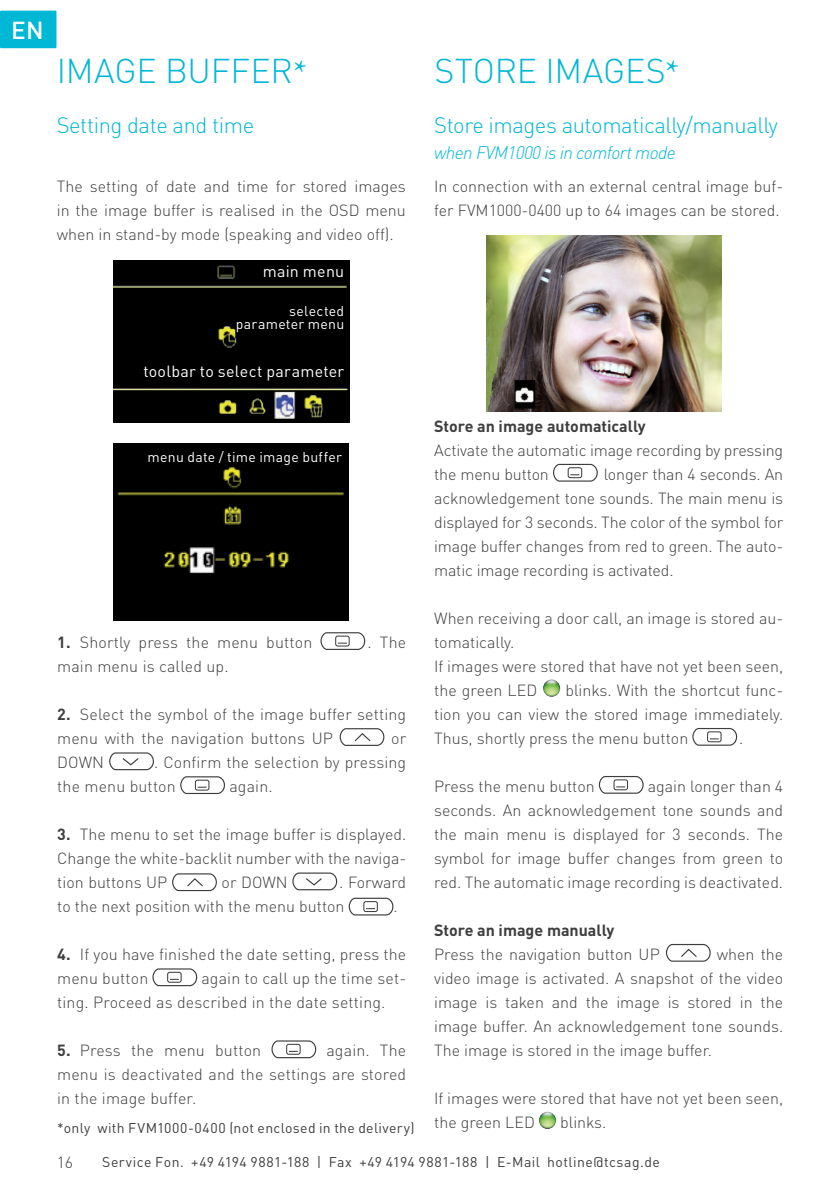
<style>
.page{position:relative;width:840px;height:1191px;background:#fff}
.page>*{position:absolute;margin:0;border:0;box-sizing:border-box;transform-origin:0 0}
.t1{font:300 34px "DIN Pro";letter-spacing:-.005em;color:#00b7d6}
.t2{font:500 24.2px "DIN Pro";color:#fff}
.t3{font:300 22px "DIN Pro";letter-spacing:-.02em;color:#00b7d6}
.t4{font:italic 300 18px "DIN Pro";letter-spacing:-.03em;color:#00b7d6}
.t5{font:300 16px/24px "DIN Pro";color:#3e3e3f}
.t6{font:700 16px "DIN Pro";color:#3e3e3f}
.t7{font:16px "DIN Pro";letter-spacing:.015em;color:#fff}
.t8{font:14px "DIN Pro";letter-spacing:.025em;color:#3e3e3f}
.t9{font:14px/13.4px "DIN Pro";letter-spacing:.02em;color:#fff;text-align:right}
.s1{font-family:"Minion Pro";font-weight:400}
.s2{font-weight:700}
</style>
<div class="page">
<div style="left:0;top:11px;width:56px;height:37px;background:#00b7d6"></div>
<img style="left:113px;top:261px;width:236px;height:161px">
<img style="left:113px;top:444px;width:235px;height:176px">
<svg style="left:320px;top:632px;width:45px;height:18px"></svg>
<svg style="left:339px;top:728px;width:46px;height:18px"></svg>
<svg style="left:109px;top:752px;width:45px;height:19px"></svg>
<svg style="left:180px;top:776px;width:45px;height:18px"></svg>
<svg style="left:172px;top:873px;width:45px;height:18px"></svg>
<svg style="left:292px;top:872px;width:45px;height:19px"></svg>
<svg style="left:348px;top:897px;width:46px;height:19px"></svg>
<svg style="left:152px;top:968px;width:46px;height:18px"></svg>
<svg style="left:271px;top:1040px;width:45px;height:18px"></svg>
<img style="left:486px;top:235px;width:235px;height:177px">
<svg style="left:553px;top:463px;width:45px;height:19px"></svg>
<img style="left:542px;top:679px;width:17px;height:17px;border-radius:9px">
<svg style="left:692px;top:728px;width:45px;height:18px"></svg>
<svg style="left:598px;top:776px;width:45px;height:18px"></svg>
<svg style="left:666px;top:943px;width:45px;height:19px"></svg>
<img style="left:538px;top:1111px;width:17px;height:17px;border-radius:8px">
<h2 class="t2" style="left:11px;top:10px;width:34px">EN</h2>
<h1 class="t1" style="left:57px;top:44px;width:252px">IMAGE BUFFER<span class="s1">*</span></h1>
<h3 class="t3" style="left:57px;top:108px;width:199px">Setting date and time</h3>
<p class="t5" style="left:57px;top:173px;width:350px;text-align:justify">The setting of date and time for stored images in the image buffer is realised in the OSD menu when in stand-by mode (speaking and video off).</p>
<p class="t7" style="left:262px;top:258px;width:83px">main menu</p>
<p class="t9" style="left:235px;top:303px;width:110px">selected parameter menu</p>
<p class="t7" style="left:143px;top:359px;width:202px">toolbar to select parameter</p>
<h1 class="t1" style="left:434px;top:44px;width:246px">STORE IMAGES<span class="s1">*</span></h1>
<h3 class="t3" style="left:434px;top:108px;width:345px">Store images automatically/manually</h3>
<p class="t4" style="left:434px;top:139px;width:243px">when FVM1000 is in comfort mode</p>
<p class="t5" style="left:434px;top:173px;width:350px">In connection with an external central image buf&shy;fer FVM1000-0400 up to 64 images can be stored.</p>
<p class="t9" style="left:147px;top:449px;width:196px">menu date / time image buffer</p>
<p class="t5" style="left:57px;top:629px;width:256px"><span class="s2">1.</span> Shortly press the menu button</p>
<p class="t5" style="left:367px;top:629px;width:40px">. The</p>
<p class="t5" style="left:57px;top:653px;width:173px">main menu is called up.</p>
<p class="t5" style="left:57px;top:701px;width:350px"><span class="s2">2.</span> Select the symbol of the image buffer setting menu with the navigation buttons UP</p>
<p class="t5" style="left:391px;top:725px;width:17px">or</p>
<p class="t5" style="left:57px;top:749px;width:350px;text-indent:97px">. Confirm the selection by pressing the menu button</p>
<p class="t5" style="left:57px;top:749px;width:48px">DOWN</p>
<p class="t5" style="left:229px;top:773px;width:45px">again.</p>
<p class="t5" style="left:57px;top:821px;width:350px;text-align:justify"><span class="s2">3.</span> The menu to set the image buffer is displayed.<br>Change the white-backlit number with the naviga&shy;tion buttons UP</p>
<p class="t5" style="left:221px;top:869px;width:68px">or DOWN</p>
<p class="t5" style="left:57px;top:869px;width:350px;text-indent:282px">. Forward to the next position with the menu button</p>
<p class="t5" style="left:393px;top:893px;width:6px">.</p>
<p class="t5" style="left:57px;top:941px;width:350px"><span class="s2">4.</span> If you have finished the date setting, press the menu button</p>
<p class="t5" style="left:57px;top:965px;width:350px;text-indent:144px">again to call up the time set&shy;ting. Proceed as described in the date setting.</p>
<p class="t5" style="left:57px;top:1037px;width:205px"><span class="s2">5.</span> Press the menu button</p>
<p class="t5" style="left:57px;top:1037px;width:350px;text-align:justify;text-indent:269px">again. The menu is deactivated and the settings are stored in the image buffer.</p>
<p class="t8" style="left:57px;top:1116px;width:359px">*only with FVM1000-0400 (not enclosed in the delivery)</p>
<p class="t6" style="left:434px;top:413px;width:213px">Store an image automatically</p>
<p class="t5" style="left:434px;top:437px;width:350px">Activate the automatic image recording by pressing the menu button</p>
<p class="t5" style="left:434px;top:461px;width:350px;text-align:justify;text-indent:169px">longer than 4 seconds. An acknowledgement tone sounds. The main menu is displayed for 3 seconds. The color of the symbol for image buffer changes from red to green. The auto&shy;matic image recording is activated.</p>
<p class="t5" style="left:434px;top:605px;width:350px">When receiving a door call, an image is stored au&shy;tomatically.<br>If images were stored that have not yet been seen, the green LED</p>
<p class="t5" style="left:434px;top:677px;width:350px;text-align:justify;text-indent:131px">blinks. With the shortcut func&shy;tion you can view the stored image immediately.<br>Thus, shortly press the menu button</p>
<p class="t5" style="left:738px;top:725px;width:6px">.</p>
<p class="t5" style="left:434px;top:773px;width:350px;text-align:justify;text-indent:213px">again longer than 4 seconds. An acknowledgement tone sounds and the main menu is displayed for 3 seconds. The symbol for image buffer changes from green to red. The automatic image recording is deactivated.</p>
<p class="t6" style="left:434px;top:917px;width:181px">Store an image manually</p>
<p class="t5" style="left:434px;top:941px;width:227px">Press the navigation button UP</p>
<p class="t5" style="left:434px;top:773px;width:162px">Press the menu button</p>
<p class="t5" style="left:434px;top:941px;width:350px;text-align:justify;text-indent:282px">when the video image is activated. A snapshot of the video image is taken and the image is stored in the image buffer. An acknowledgement tone sounds.<br>The image is stored in the image buffer.</p>
<p class="t5" style="left:434px;top:1085px;width:350px">If images were stored that have not yet been seen, the green LED</p>
<p class="t5" style="left:559px;top:1109px;width:48px">blinks.</p>
<p class="t5" style="left:57px;top:1149px;width:18px">16</p>
<p class="t8" style="left:102px;top:1151px;width:559px">Service Fon. +49 4194 9881-188 | Fax +49 4194 9881-188 | E-Mail hotline@tcsag.de</p>
</div>
